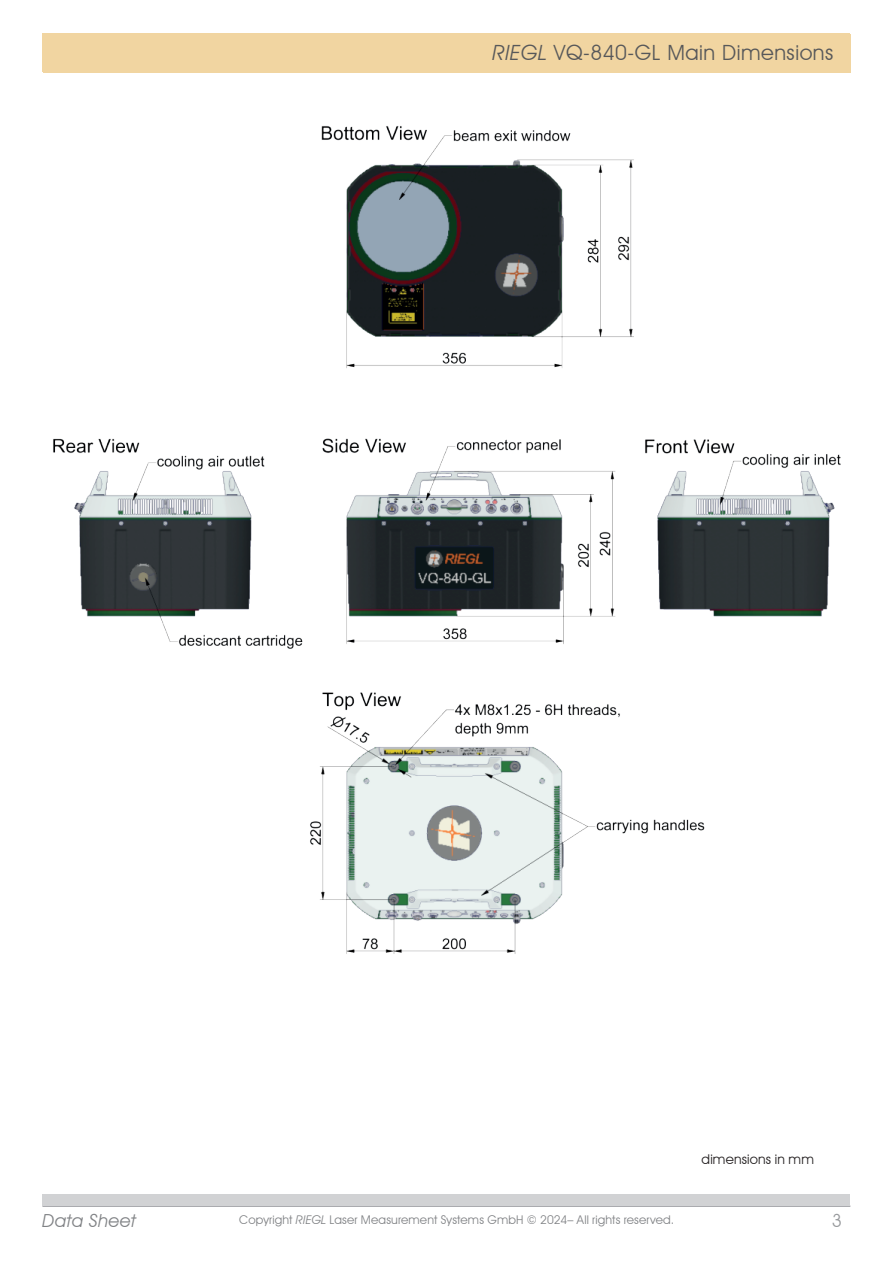
<style>
.page{position:relative;width:893px;height:1263px;background:#fff}
.page>*{position:absolute;margin:0;border:0;box-sizing:border-box;transform-origin:0 0}
.t1{font:21px "Avant Garde IT Cby BT";letter-spacing:.025em;color:#57585a}
.t2{font:italic 18px "Avant Garde IT Cby BT";letter-spacing:.02em;color:#808285}
.t3{font:18px "Avant Garde IT Cby BT";color:#97999c}
.t4{font:13.5px "Avant Garde IT Cby BT";letter-spacing:.015em;color:#231f20}
.t5{font:12px "Avant Garde IT Cby BT";letter-spacing:.015em;color:#808285}
.s1{font-style:italic}
</style>
<div class="page">
<hr style="left:42px;top:1205px;width:808px;height:2px;background:#a8a9ad">
<div style="left:42px;top:1194px;width:808px;height:11px;background:#d1d2d4"></div>
<div style="left:42px;top:33px;width:808px;height:39px;background:#f1d5a1"></div>
<img style="left:53px;top:126px;width:788px;height:828px">
<h1 class="t1" style="left:493px;top:40px;width:342px"><span class="s1">RIEGL</span> VQ-840-GL Main Dimensions</h1>
<h1 class="t1" style="left:590px;top:41px;width:244px"><span class="s1">RIEGL</span> VQ-880-G Housing</h1>
<h2 class="t2" style="left:42px;top:1210px;width:95px">Data Sheet</h2>
<p class="t5" style="left:239px;top:1212px;width:436px">Copyright <span class="s1">RIEGL</span> Laser Measurement Systems GmbH © 2024– All rights reserved.</p>
<p class="t4" style="left:702px;top:1151px;width:114px">dimensions in mm</p>
<h2 class="t3" style="left:832px;top:1210px;width:12px">3</h2>
</div>
